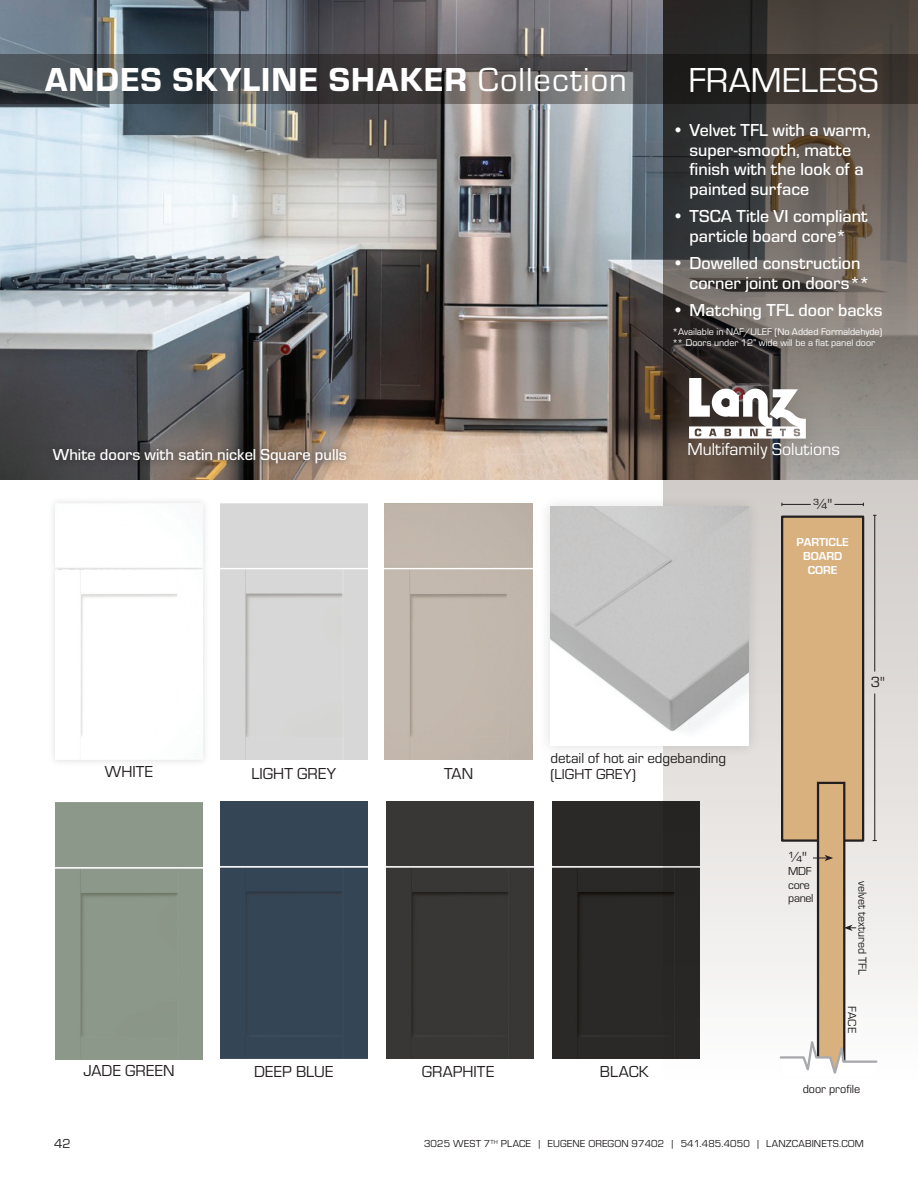
<style>
.page{position:relative;width:918px;height:1188px;background:#fff}
.page>*{position:absolute;margin:0;border:0;box-sizing:border-box;transform-origin:0 0}
.t1{font:36px "Eurostile";color:#fff}
.t2{font:34.5px "Eurostile Hea";letter-spacing:.03em;color:#fff}
.t3{font:500 18px/19.5px "Eurostile";color:#fff}
.t4{font:18px "Eurostile";color:#fff}
.t5{font:16.5px "Eurostile";color:#231f20}
.t6{font:500 16.5px "Eurostile";color:#fff}
.t7{font:15.3px "Eurostile";color:#231f20}
.t8{font:15px/16.5px "Eurostile";color:#231f20}
.t9{font:13.5px "Eurostile";color:#231f20}
.t10{font:12.15px "Eurostile";color:#231f20}
.t11{font:12px "Eurostile";letter-spacing:-.005em;color:#231f20}
.t12{font:700 12px/14.4px "Eurostile";color:#fff;text-align:center}
.t13{font:12px/13.5px "Eurostile";letter-spacing:-.025em;color:#231f20}
.t14{font:10.5px "Eurostile";letter-spacing:.01em;color:#231f20}
.t15{font:10.05px/10.5px "Eurostile";color:#fff}
.s1{font-family:"Eurostile"}
</style>
<div class="page">
<img style="left:55px;top:568px;width:147px;height:168px">
<div style="left:55px;top:803px;width:148px;height:256px;background:#8c988a"></div>
<div style="left:386px;top:802px;width:148px;height:256px;background:#383735"></div>
<div style="left:552px;top:802px;width:111px;height:256px;background:#2a2928"></div>
<div style="left:385px;top:503px;width:147px;height:257px;background:#c2b7ab"></div>
<div style="left:220px;top:503px;width:148px;height:257px;background:#d7d7d7"></div>
<div style="left:220px;top:802px;width:148px;height:256px;background:#344655"></div>
<img style="left:0;top:0;width:663px;height:480px">
<svg style="left:663px;top:0;width:255px;height:1059px;background:#96928f"></svg>
<svg style="left:0;top:55px;width:918px;height:49px;background:#454546"></svg>
<div style="left:538px;top:494px;width:223px;height:264px;background:#231f20;opacity:.15"></div>
<img style="left:550px;top:507px;width:198px;height:239px">
<div style="left:45px;top:441px;width:309px;height:30px;background:#231f20;opacity:.75"></div>
<div style="left:782px;top:517px;width:81px;height:324px;background:#d8b17f"></div>
<div style="left:781px;top:516px;width:83px;height:326px;border:2px solid #231f20"></div>
<svg style="left:834px;top:503px;width:30px;height:3px"></svg>
<svg style="left:782px;top:503px;width:29px;height:3px"></svg>
<hr style="left:875px;top:515px;width:1px;height:157px;background:#231f20">
<hr style="left:875px;top:694px;width:1px;height:147px;background:#231f20">
<div style="left:818px;top:783px;width:26px;height:290px;background:#d8b17f"></div>
<div style="left:817px;top:782px;width:28px;height:292px;border:2px solid #231f20"></div>
<svg style="left:813px;top:855px;width:20px;height:6px"></svg>
<svg style="left:844px;top:925px;width:12px;height:6px"></svg>
<svg style="left:778px;top:1031px;width:101px;height:43px"></svg>
<div style="left:669px;top:359px;width:189px;height:117px;background:#6e6259;opacity:.44"></div>
<svg style="left:689px;top:378px;width:117px;height:61px"></svg>
<h2 class="t2" style="left:45px;top:55px;width:583px">ANDES SKYLINE SHAKER <span class="s1">Collection</span></h2>
<p class="t6" style="left:53px;top:443px;width:296px">White doors with satin nickel Square pulls</p>
<h1 class="t1" style="left:688px;top:55px;width:192px">FRAMELESS</h1>
<p class="t3" style="left:690px;top:120px;width:183px;text-indent:-18px">• Velvet TFL with a warm, super-smooth, matte finish with the look of a painted surface</p>
<p class="t3" style="left:672px;top:206px;width:197px;text-align:center">• TSCA Title VI compliant particle board core*</p>
<p class="t3" style="left:690px;top:253px;width:182px;text-indent:-18px">• Dowelled construction corner joint on doors**</p>
<p class="t3" style="left:672px;top:300px;width:212px">• Matching TFL door backs</p>
<p class="t15" style="left:672px;top:326px;width:212px">*Available in NAF/ULEF (No Added Formaldehyde) ** Doors under 12” wide will be a flat panel door</p>
<p class="t4" style="left:688px;top:437px;width:154px">Multifamily Solutions</p>
<p class="t7" style="left:813px;top:494px;width:21px">¾"</p>
<p class="t12" style="left:797px;top:534px;width:54px">PARTICLE<br>BOARD<br>CORE</p>
<p class="t7" style="left:871px;top:672px;width:16px">3"</p>
<p class="t5" style="left:105px;top:760px;width:50px">WHITE</p>
<p class="t5" style="left:252px;top:762px;width:86px">LIGHT GREY</p>
<p class="t5" style="left:444px;top:762px;width:30px">TAN</p>
<p class="t8" style="left:550px;top:749px;width:177px">detail of hot air edgebanding (LIGHT GREY)</p>
<p class="t5" style="left:83px;top:1059px;width:93px">JADE GREEN</p>
<p class="t5" style="left:254px;top:1061px;width:81px">DEEP BLUE</p>
<p class="t5" style="left:422px;top:1061px;width:74px">GRAPHITE</p>
<p class="t5" style="left:600px;top:1061px;width:50px">BLACK</p>
<p class="t7" style="left:788px;top:846px;width:20px">¼"</p>
<p class="t13" style="left:788px;top:864px;width:27px">MDF core panel</p>
<p class="t11" style="left:870px;top:881px;width:95px;rotate:90deg">velvet textured TFL</p>
<p class="t11" style="left:860px;top:1006px;width:28px;rotate:90deg">FACE</p>
<p class="t10" style="left:803px;top:1081px;width:59px">door profile</p>
<p class="t9" style="left:54px;top:1134px;width:18px">42</p>
<p class="t14" style="left:424px;top:1136px;width:441px">3025 WEST 7<sup>TH</sup> PLACE | EUGENE OREGON 97402 | 541.485.4050 | LANZCABINETS.COM</p>
</div>
